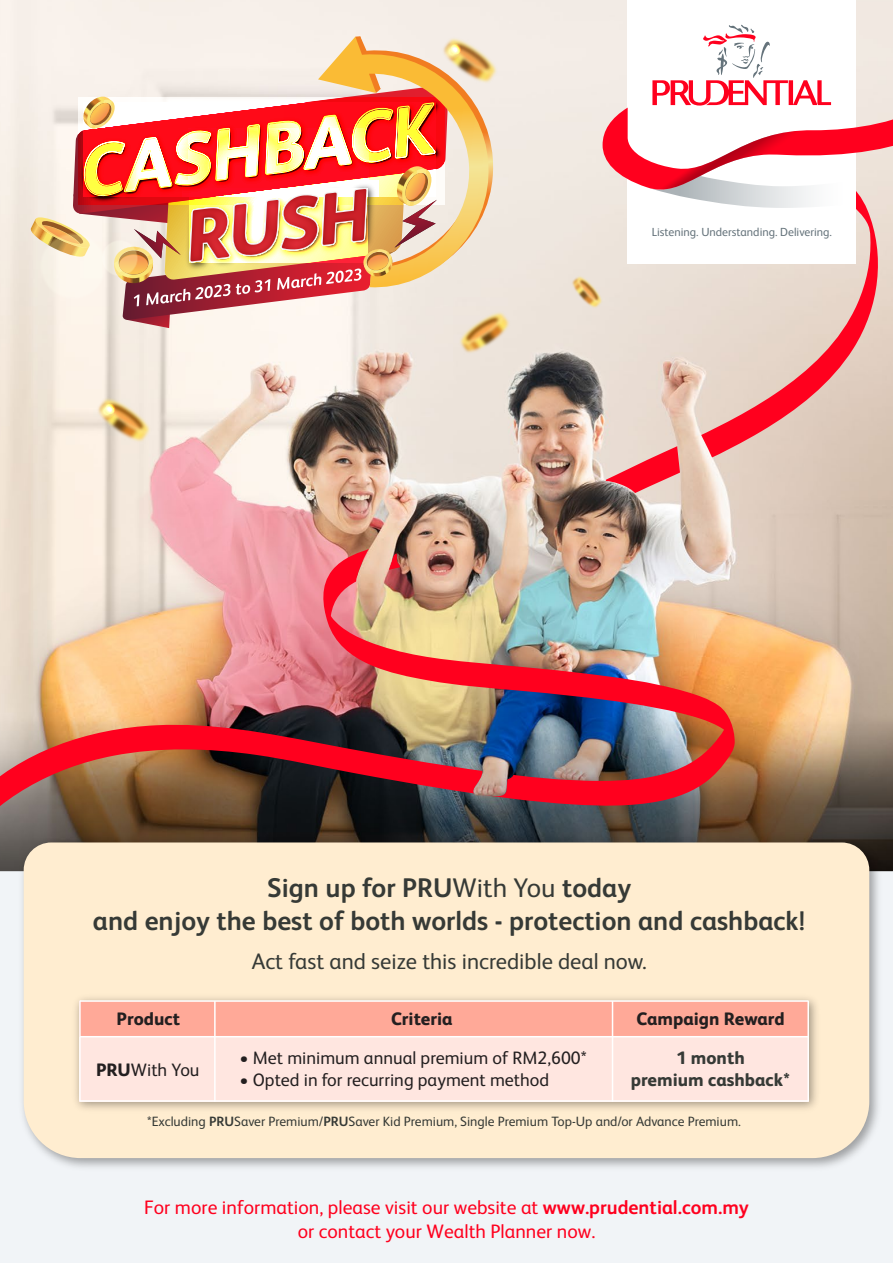
<style>
.page{position:relative;width:893px;height:1263px;background:#fff}
.page>*{position:absolute;margin:0;border:0;box-sizing:border-box;transform-origin:0 0}
.t1{font:700 27px/32.4px "FS Albert Pro";color:#363a36;text-align:center}
.t2{font:22.5px "FS Albert Pro";color:#363a36}
.t3{font:19.5px/23.4px "FS Albert Pro";color:#ff001e;text-align:center}
.t4{font:18px "FS Albert Pro";color:#231f20}
.t5{font:800 18px "FS Albert Pro";color:#231f20}
.t6{font:800 18px/21.6px "FS Albert Pro";color:#363a36;text-align:center}
.t7{font:13.5px "FS Albert Pro";color:#363a36}
.t8{font:11.7px "FS Albert Pro";color:#65737b}
.s1{font-weight:400}
.s2{font-weight:800}
.s3{font-weight:700}
</style>
<div class="page">
<img style="left:0;top:0;width:893px;height:851px">
<div style="left:0;top:851px;width:893px;height:412px;background:#f1f4f7"></div>
<div style="left:391px;top:0;width:157px;height:135px;background:#f3ece6"></div>
<svg style="left:29px;top:36px;width:469px;height:128px;background:#f6b89d"></svg>
<img style="left:16px;top:854px;width:870px;height:320px">
<div style="left:24px;top:854px;width:845px;height:304px;background:#ffedd0"></div>
<img style="left:68px;top:990px;width:756px;height:127px">
<div style="left:79px;top:1001px;width:730px;height:100px;background:#ffe6e0"></div>
<div style="left:79px;top:1001px;width:730px;height:36px;background:#ffa998"></div>
<hr style="left:80px;top:1036px;width:728px;height:1px;background:#fff">
<hr style="left:80px;top:1000px;width:728px;height:2px;background:#fff">
<hr style="left:80px;top:1100px;width:728px;height:2px;background:#fff">
<hr style="left:612px;top:1001px;width:1px;height:100px;background:#fff">
<hr style="left:807px;top:1001px;width:2px;height:100px;background:#fff">
<hr style="left:214px;top:1001px;width:2px;height:100px;background:#fff">
<hr style="left:79px;top:1001px;width:2px;height:100px;background:#fff">
<img style="left:0;top:164px;width:886px;height:690px">
<svg style="left:383px;top:554px;width:31px;height:43px"></svg>
<div style="left:628px;top:0;width:228px;height:263px;background:#fff"></div>
<svg style="left:603px;top:25px;width:290px;height:183px"></svg>
<p class="t8" style="left:652px;top:224px;width:182px">Listening. Understanding. Delivering.</p>
<h1 class="t1" style="left:93px;top:870px;width:714px">Sign up for PRU<span class="s1">With You</span> today<br>and enjoy the best of both worlds - protection and cashback!</h1>
<p class="t2" style="left:252px;top:945px;width:396px">Act fast and seize this incredible deal now.</p>
<p class="t5" style="left:117px;top:1005px;width:65px">Product</p>
<p class="t5" style="left:391px;top:1005px;width:63px">Criteria</p>
<p class="t4" style="left:239px;top:1045px;width:349px">• Met minimum annual premium of RM2,600*</p>
<p class="t4" style="left:239px;top:1067px;width:311px">• Opted in for recurring payment method</p>
<p class="t5" style="left:636px;top:1005px;width:150px">Campaign Reward</p>
<p class="t4" style="left:96px;top:1057px;width:105px"><span class="s2">PRU</span>With You</p>
<p class="t6" style="left:631px;top:1046px;width:161px">1 month<br>premium cashback*</p>
<p class="t7" style="left:147px;top:1112px;width:595px">*Excluding <span class="s3">PRU</span>Saver Premium/<span class="s3">PRU</span>Saver Kid Premium, Single Premium Top-Up and/or Advance Premium.</p>
<p class="t3" style="left:144px;top:1194px;width:606px">For more information, please visit our website at <span class="s3">www.prudential.com.my </span>or contact your Wealth Planner now.</p>
</div>
